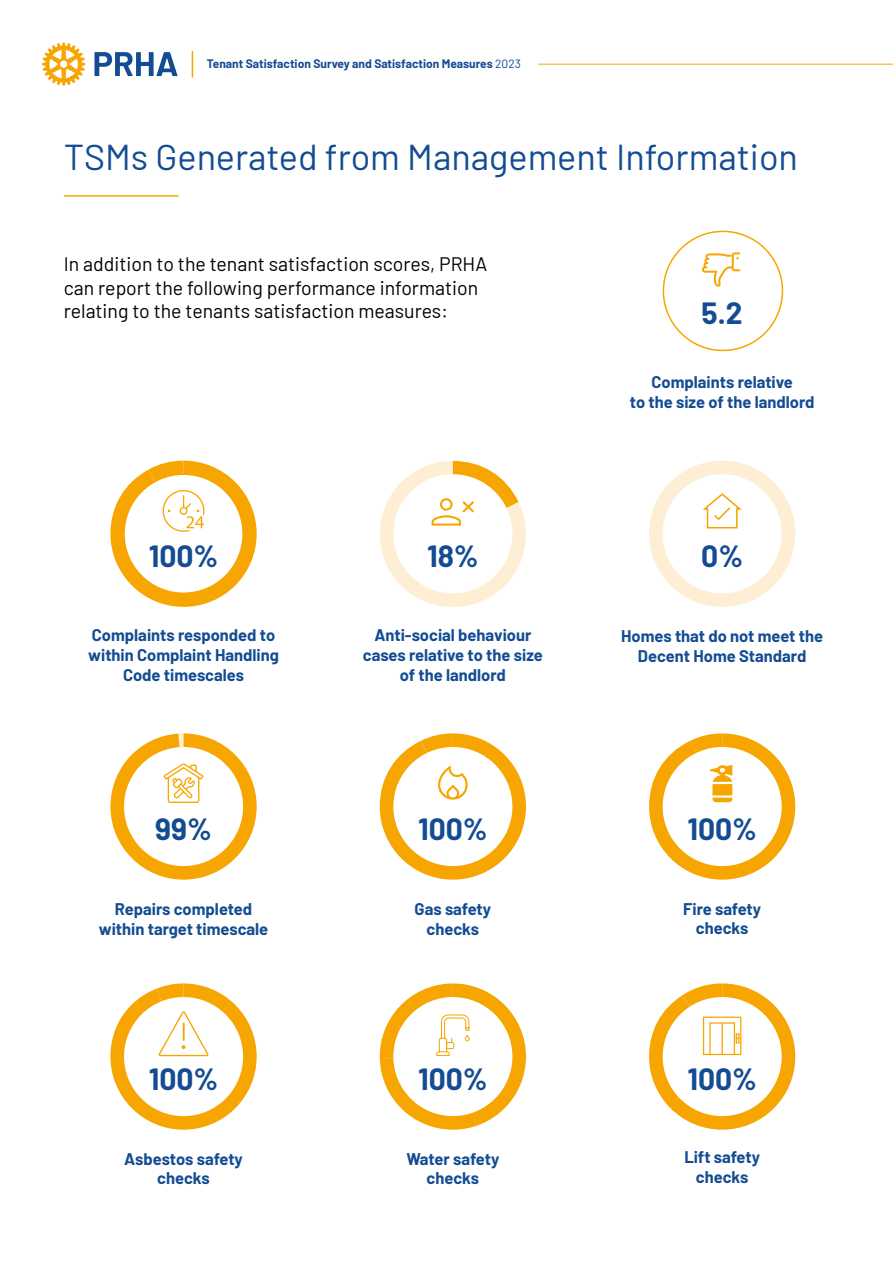
<style>
.page{position:relative;width:893px;height:1263px;background:#fff}
.page>*{position:absolute;margin:0;border:0;box-sizing:border-box;transform-origin:0 0}
.t1{font:36px "Barlow";color:#134c92}
.t2{font:700 30px "Barlow";color:#134c92}
.t3{font:19.5px/23.4px "Barlow";color:#000}
.t4{font:700 16.5px/19.8px "Barlow";color:#134c92;text-align:center}
.t5{font:700 12px "Barlow";color:#134c92}
.s1{font-weight:400}
</style>
<div class="page">
<hr style="left:64px;top:195px;width:115px;height:2px;background:#f7a500">
<svg style="left:94px;top:52px;width:84px;height:24px"></svg>
<svg style="left:42px;top:43px;width:43px;height:43px"></svg>
<hr style="left:538px;top:64px;width:355px;height:1px;background:#f7a500">
<svg style="left:192px;top:51px;width:1px;height:27px"></svg>
<svg style="left:110px;top:983px;width:147px;height:147px"></svg>
<svg style="left:649px;top:983px;width:146px;height:147px"></svg>
<svg style="left:379px;top:983px;width:147px;height:147px"></svg>
<svg style="left:649px;top:733px;width:146px;height:147px"></svg>
<svg style="left:380px;top:733px;width:146px;height:147px"></svg>
<div style="left:110px;top:733px;width:147px;height:147px;background:#f7a500;border-radius:72px"></div>
<div style="left:124px;top:747px;width:119px;height:119px;background:#fff;border-radius:50%"></div>
<svg style="left:164px;top:733px;width:40px;height:70px"></svg>
<svg style="left:649px;top:461px;width:146px;height:146px"></svg>
<div style="left:663px;top:231px;width:120px;height:120px;border:2px solid #f7a500;border-radius:50%"></div>
<svg style="left:702px;top:252px;width:38px;height:35px"></svg>
<svg style="left:379px;top:461px;width:147px;height:146px"></svg>
<svg style="left:110px;top:461px;width:147px;height:146px"></svg>
<p class="t5" style="left:207px;top:55px;width:316px">Tenant Satisfaction Survey and Satisfaction Measures <span class="s1">2023</span></p>
<h1 class="t1" style="left:64px;top:131px;width:736px">TSMs Generated from Management Information</h1>
<p class="t3" style="left:64px;top:251px;width:425px">In addition to the tenant satisfaction scores, PRHA can report the following performance information relating to the tenants satisfaction measures:</p>
<h2 class="t2" style="left:702px;top:291px;width:43px">5.2</h2>
<p class="t4" style="left:630px;top:371px;width:186px">Complaints relative<br>to the size of the landlord</p>
<h2 class="t2" style="left:149px;top:534px;width:71px">100%</h2>
<h2 class="t2" style="left:427px;top:534px;width:53px">18%</h2>
<h2 class="t2" style="left:701px;top:534px;width:43px">0%</h2>
<p class="t4" style="left:88px;top:624px;width:192px">Complaints responded to within Complaint Handling<br>Code timescales</p>
<p class="t4" style="left:363px;top:624px;width:182px">Anti-social behaviour cases relative to the size of the landlord</p>
<p class="t4" style="left:621px;top:625px;width:203px">Homes that do not meet the<br>Decent Home Standard</p>
<h2 class="t2" style="left:155px;top:807px;width:58px">99%</h2>
<h2 class="t2" style="left:418px;top:807px;width:71px">100%</h2>
<h2 class="t2" style="left:687px;top:807px;width:71px">100%</h2>
<p class="t4" style="left:99px;top:898px;width:171px">Repairs completed within target timescale</p>
<p class="t4" style="left:415px;top:898px;width:78px">Gas safety checks</p>
<p class="t4" style="left:683px;top:897px;width:79px">Fire safety checks</p>
<h2 class="t2" style="left:149px;top:1057px;width:71px">100%</h2>
<h2 class="t2" style="left:418px;top:1057px;width:71px">100%</h2>
<h2 class="t2" style="left:687px;top:1057px;width:71px">100%</h2>
<p class="t4" style="left:124px;top:1147px;width:120px">Asbestos safety checks</p>
<p class="t4" style="left:406px;top:1147px;width:94px">Water safety checks</p>
<p class="t4" style="left:684px;top:1146px;width:77px">Lift safety checks</p>
</div>
